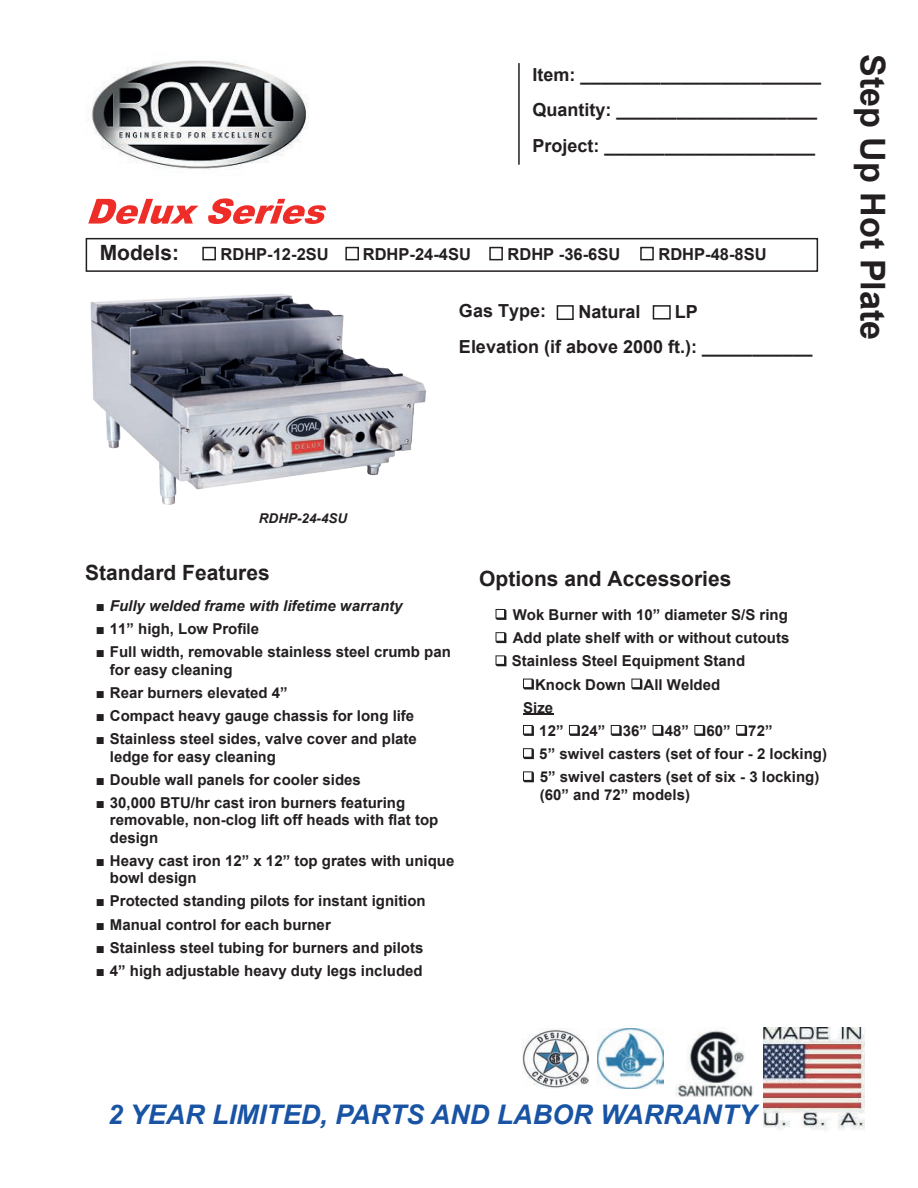
<style>
.page{position:relative;width:918px;height:1188px;background:#fff}
.page>*{position:absolute;margin:0;border:0;box-sizing:border-box;transform-origin:0 0}
.t1{font:700 34.05px "Arial";color:#231f20}
.t2{font:italic 700 27px "Arial";color:#1853a4}
.t3{font:700 21px "Arial";color:#231f20}
.t4{font:700 18px/35.7px "Arial";color:#231f20}
.t5{font:700 16.5px "Arial";color:#231f20}
.t6{font:700 15px/17.2px "Arial";color:#231f20}
.t7{font:italic 700 15px "Arial";color:#231f20}
.t8{font:italic 700 13.5px "Arial";color:#231f20}
.s1{font-family:"Times New Roman"}
</style>
<div class="page">
<svg style="left:88px;top:199px;width:110px;height:25px"></svg>
<svg style="left:208px;top:198px;width:118px;height:26px"></svg>
<hr style="left:518px;top:63px;width:2px;height:102px;background:#231f20">
<div style="left:86px;top:238px;width:732px;height:34px;border:2px solid #231f20"></div>
<svg style="left:496px;top:609px;width:10px;height:11px"></svg>
<svg style="left:496px;top:632px;width:10px;height:11px"></svg>
<svg style="left:496px;top:655px;width:10px;height:11px"></svg>
<svg style="left:523px;top:679px;width:11px;height:11px"></svg>
<svg style="left:631px;top:679px;width:11px;height:11px"></svg>
<hr style="left:523px;top:714px;width:30px;height:1px;background:#231f20">
<svg style="left:523px;top:725px;width:11px;height:11px"></svg>
<svg style="left:569px;top:725px;width:11px;height:11px"></svg>
<svg style="left:611px;top:725px;width:11px;height:11px"></svg>
<svg style="left:653px;top:725px;width:10px;height:11px"></svg>
<svg style="left:694px;top:725px;width:11px;height:11px"></svg>
<svg style="left:736px;top:725px;width:11px;height:11px"></svg>
<svg style="left:523px;top:748px;width:11px;height:11px"></svg>
<svg style="left:523px;top:771px;width:11px;height:11px"></svg>
<div style="left:202px;top:247px;width:14px;height:13px;border:2px solid #231f20"></div>
<div style="left:345px;top:247px;width:14px;height:13px;border:2px solid #231f20"></div>
<div style="left:489px;top:247px;width:14px;height:13px;border:2px solid #231f20"></div>
<div style="left:640px;top:247px;width:14px;height:13px;border:2px solid #231f20"></div>
<img style="left:90px;top:293px;width:336px;height:212px">
<img style="left:764px;top:1028px;width:100px;height:102px">
<img style="left:86px;top:60px;width:222px;height:110px">
<img style="left:522px;top:1028px;width:67px;height:60px">
<img style="left:598px;top:1028px;width:66px;height:61px">
<img style="left:676px;top:1030px;width:78px;height:66px">
<div style="left:557px;top:305px;width:17px;height:15px;border:2px solid #231f20"></div>
<div style="left:653px;top:305px;width:18px;height:15px;border:2px solid #231f20"></div>
<p class="t4" style="left:532px;top:58px;width:290px">Item: ________________________<br>Quantity: ____________________<br>Project: _____________________</p>
<h3 class="t3" style="left:100px;top:245px;width:81px">Models:</h3>
<p class="t5" style="left:221px;top:248px;width:110px">RDHP-12-2SU</p>
<p class="t5" style="left:363px;top:248px;width:110px">RDHP-24-4SU</p>
<p class="t5" style="left:508px;top:248px;width:114px">RDHP -36-6SU</p>
<p class="t5" style="left:658px;top:248px;width:110px">RDHP-48-8SU</p>
<p class="t4" style="left:459px;top:295px;width:355px">Gas Type:<br>Elevation (if above 2000 ft.): ___________</p>
<p class="t4" style="left:578px;top:296px;width:64px">Natural</p>
<p class="t4" style="left:675px;top:296px;width:25px">LP</p>
<h1 class="t1" style="left:886px;top:54px;width:287px;rotate:90deg">Step Up Hot Plate</h1>
<p class="t8" style="left:259px;top:513px;width:90px">RDHP-24-4SU</p>
<h3 class="t3" style="left:85px;top:565px;width:186px">Standard Features</h3>
<p class="t7" style="left:96px;top:600px;width:308px"><span class="s1">■</span> Fully welded frame with lifetime warranty</p>
<p class="t6" style="left:96px;top:622px;width:165px"><span class="s1">■</span> 11” high, Low Profile</p>
<p class="t6" style="left:110px;top:645px;width:343px;text-indent:-14px"><span class="s1">■</span> Full width, removable stainless steel crumb pan for easy cleaning</p>
<p class="t6" style="left:96px;top:685px;width:193px"><span class="s1">■</span> Rear burners elevated 4”</p>
<p class="t6" style="left:96px;top:709px;width:320px"><span class="s1">■</span> Compact heavy gauge chassis for long life</p>
<p class="t6" style="left:110px;top:732px;width:309px;text-indent:-14px"><span class="s1">■</span> Stainless steel sides, valve cover and plate ledge for easy cleaning</p>
<p class="t6" style="left:96px;top:772px;width:267px"><span class="s1">■</span> Double wall panels for cooler sides</p>
<p class="t6" style="left:110px;top:796px;width:330px;text-indent:-14px"><span class="s1">■</span> 30,000 BTU/hr cast iron burners featuring removable, non-clog lift off heads with flat top design</p>
<p class="t6" style="left:110px;top:853px;width:346px;text-indent:-14px"><span class="s1">■</span> Heavy cast iron 12” x 12” top grates with unique bowl design</p>
<p class="t6" style="left:96px;top:894px;width:331px"><span class="s1">■</span> Protected standing pilots for instant ignition</p>
<p class="t6" style="left:96px;top:917px;width:237px"><span class="s1">■</span> Manual control for each burner</p>
<p class="t6" style="left:96px;top:940px;width:329px"><span class="s1">■</span> Stainless steel tubing for burners and pilots</p>
<p class="t6" style="left:96px;top:964px;width:328px"><span class="s1">■</span> 4” high adjustable heavy duty legs included</p>
<h3 class="t3" style="left:479px;top:571px;width:254px">Options and Accessories</h3>
<p class="t6" style="left:513px;top:607px;width:277px">Wok Burner with 10” diameter S/S ring</p>
<p class="t6" style="left:513px;top:631px;width:278px">Add plate shelf with or without cutouts</p>
<p class="t6" style="left:512px;top:654px;width:235px">Stainless Steel Equipment Stand</p>
<p class="t6" style="left:535px;top:677px;width:187px">Knock Down All Welded</p>
<p class="t6" style="left:523px;top:700px;width:32px">Size</p>
<p class="t6" style="left:539px;top:723px;width:235px">12” 24” 36” 48” 60” 72”</p>
<p class="t6" style="left:539px;top:747px;width:289px">5” swivel casters (set of four - 2 locking)</p>
<p class="t6" style="left:540px;top:770px;width:281px">5” swivel casters (set of six - 3 locking)</p>
<p class="t6" style="left:540px;top:787px;width:152px">(60” and 72” models)</p>
<h2 class="t2" style="left:108px;top:1104px;width:650px">2 YEAR LIMITED, PARTS AND LABOR WARRANTY</h2>
</div>
